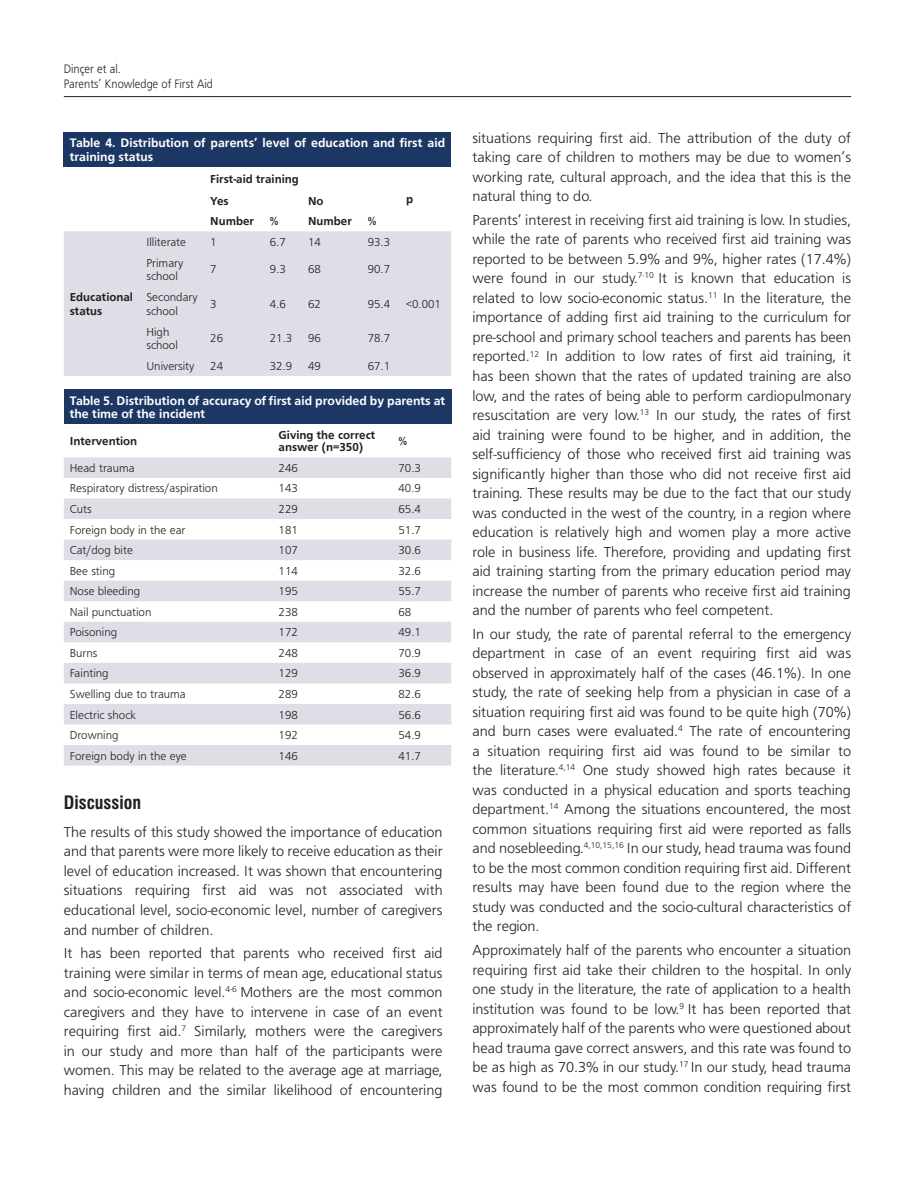
<style>
.page{position:relative;width:915px;height:1191px;background:#fff}
.page>*{position:absolute;margin:0;border:0;box-sizing:border-box;transform-origin:0 0}
.BUYUK_BASLIK{font:18px "Swiss Condensed Bold Tr";color:#231f20}
.YAZI{font:15px/19.5px "Frugal Normal Tr";color:#231f20;text-align:justify}
.TABLO-BASI{font:12.75px/13.5px "Frugal Bold Tr";color:#fff}
.t1{font:12.75px/15px "Frugal Normal Tr";color:#231f20;scale:.9 1}
.TABLO-YAZI{font:12px/14px "Frugal Normal Tr";color:#231f20}
.TABLO-YAZI-2{font:12px/14px "Frugal Bold Tr";color:#231f20}
.TABLO-ARA{font:12px/12.8px "Frugal Bold Tr";color:#231f20}
</style>
<div class="page">
<hr style="left:64px;top:96px;width:786px;height:1px;background:#231f20">
<div style="left:64px;top:132px;width:387px;height:34px;background:#1c3764"></div>
<div style="left:64px;top:231px;width:387px;height:145px;background:#dddee6"></div>
<div style="left:64px;top:389px;width:387px;height:35px;background:#1c3764"></div>
<svg style="left:64px;top:457px;width:387px;height:308px;fill:#dddee6"></svg>
<p class="t1" style="left:64px;top:61px;width:167px">Dinçer et al.<br>Parents’ Knowledge of First Aid</p>
<p class="TABLO-BASI" style="left:70px;top:136px;width:377px">Table 4. Distribution of parents’ level of education and first aid training status</p>
<p class="TABLO-YAZI-2" style="left:210px;top:171px;width:90px">First-aid training</p>
<p class="TABLO-YAZI-2" style="left:210px;top:194px;width:20px">Yes</p>
<p class="TABLO-YAZI-2" style="left:308px;top:194px;width:17px">No</p>
<p class="TABLO-YAZI-2" style="left:406px;top:192px;width:9px">p</p>
<p class="TABLO-YAZI-2" style="left:210px;top:214px;width:45px">Number</p>
<p class="TABLO-YAZI-2" style="left:270px;top:214px;width:10px">%</p>
<p class="TABLO-YAZI-2" style="left:308px;top:214px;width:45px">Number</p>
<p class="TABLO-YAZI-2" style="left:367px;top:214px;width:10px">%</p>
<p class="TABLO-YAZI" style="left:146px;top:235px;width:41px">Illiterate</p>
<p class="TABLO-YAZI" style="left:210px;top:235px;width:8px">1</p>
<p class="TABLO-YAZI" style="left:270px;top:235px;width:18px">6.7</p>
<p class="TABLO-YAZI" style="left:308px;top:235px;width:14px">14</p>
<p class="TABLO-YAZI" style="left:367px;top:235px;width:24px">93.3</p>
<p class="TABLO-YAZI" style="left:146px;top:255px;width:38px">Primary school</p>
<p class="TABLO-YAZI" style="left:210px;top:262px;width:8px">7</p>
<p class="TABLO-YAZI" style="left:270px;top:262px;width:18px">9.3</p>
<p class="TABLO-YAZI" style="left:308px;top:262px;width:14px">68</p>
<p class="TABLO-YAZI" style="left:367px;top:262px;width:24px">90.7</p>
<p class="TABLO-YAZI" style="left:146px;top:290px;width:53px">Secondary school</p>
<p class="TABLO-YAZI" style="left:210px;top:297px;width:8px">3</p>
<p class="TABLO-YAZI" style="left:270px;top:297px;width:18px">4.6</p>
<p class="TABLO-YAZI" style="left:308px;top:297px;width:14px">62</p>
<p class="TABLO-YAZI" style="left:367px;top:297px;width:24px">95.4</p>
<p class="TABLO-YAZI" style="left:146px;top:324px;width:33px">High school</p>
<p class="TABLO-YAZI" style="left:210px;top:331px;width:14px">26</p>
<p class="TABLO-YAZI" style="left:270px;top:331px;width:24px">21.3</p>
<p class="TABLO-YAZI" style="left:308px;top:331px;width:14px">96</p>
<p class="TABLO-YAZI" style="left:367px;top:331px;width:24px">78.7</p>
<p class="TABLO-YAZI" style="left:146px;top:359px;width:50px">University</p>
<p class="TABLO-YAZI" style="left:210px;top:359px;width:14px">24</p>
<p class="TABLO-YAZI" style="left:270px;top:359px;width:24px">32.9</p>
<p class="TABLO-YAZI" style="left:308px;top:359px;width:14px">49</p>
<p class="TABLO-YAZI" style="left:367px;top:359px;width:24px">67.1</p>
<p class="TABLO-BASI" style="left:70px;top:393px;width:377px">Table 5. Distribution of accuracy of first aid provided by parents at the time of the incident</p>
<p class="TABLO-ARA" style="left:70px;top:434px;width:69px">Intervention</p>
<p class="TABLO-ARA" style="left:278px;top:428px;width:98px">Giving the correct answer (n=350)</p>
<p class="TABLO-ARA" style="left:398px;top:434px;width:10px">%</p>
<p class="TABLO-YAZI" style="left:70px;top:461px;width:66px">Head trauma</p>
<p class="TABLO-YAZI" style="left:278px;top:461px;width:21px">246</p>
<p class="TABLO-YAZI" style="left:398px;top:461px;width:24px">70.3</p>
<p class="TABLO-YAZI" style="left:70px;top:481px;width:149px">Respiratory distress/aspiration</p>
<p class="TABLO-YAZI" style="left:278px;top:481px;width:21px">143</p>
<p class="TABLO-YAZI" style="left:398px;top:481px;width:24px">40.9</p>
<p class="TABLO-YAZI" style="left:70px;top:502px;width:23px">Cuts</p>
<p class="TABLO-YAZI" style="left:278px;top:502px;width:21px">229</p>
<p class="TABLO-YAZI" style="left:398px;top:502px;width:24px">65.4</p>
<p class="TABLO-YAZI" style="left:70px;top:522px;width:117px">Foreign body in the ear</p>
<p class="TABLO-YAZI" style="left:278px;top:522px;width:21px">181</p>
<p class="TABLO-YAZI" style="left:398px;top:522px;width:24px">51.7</p>
<p class="TABLO-YAZI" style="left:70px;top:543px;width:65px">Cat/dog bite</p>
<p class="TABLO-YAZI" style="left:278px;top:543px;width:21px">107</p>
<p class="TABLO-YAZI" style="left:398px;top:543px;width:24px">30.6</p>
<p class="TABLO-YAZI" style="left:70px;top:563px;width:47px">Bee sting</p>
<p class="TABLO-YAZI" style="left:278px;top:563px;width:21px">114</p>
<p class="TABLO-YAZI" style="left:398px;top:563px;width:24px">32.6</p>
<p class="TABLO-YAZI" style="left:70px;top:584px;width:72px">Nose bleeding</p>
<p class="TABLO-YAZI" style="left:278px;top:584px;width:21px">195</p>
<p class="TABLO-YAZI" style="left:398px;top:584px;width:24px">55.7</p>
<p class="TABLO-YAZI" style="left:70px;top:605px;width:83px">Nail punctuation</p>
<p class="TABLO-YAZI" style="left:278px;top:605px;width:21px">238</p>
<p class="TABLO-YAZI" style="left:398px;top:605px;width:14px">68</p>
<p class="TABLO-YAZI" style="left:70px;top:625px;width:49px">Poisoning</p>
<p class="TABLO-YAZI" style="left:278px;top:625px;width:21px">172</p>
<p class="TABLO-YAZI" style="left:398px;top:625px;width:24px">49.1</p>
<p class="TABLO-YAZI" style="left:70px;top:646px;width:29px">Burns</p>
<p class="TABLO-YAZI" style="left:278px;top:646px;width:21px">248</p>
<p class="TABLO-YAZI" style="left:398px;top:646px;width:24px">70.9</p>
<p class="TABLO-YAZI" style="left:70px;top:666px;width:41px">Fainting</p>
<p class="TABLO-YAZI" style="left:278px;top:666px;width:21px">129</p>
<p class="TABLO-YAZI" style="left:398px;top:666px;width:24px">36.9</p>
<p class="TABLO-YAZI" style="left:70px;top:687px;width:117px">Swelling due to trauma</p>
<p class="TABLO-YAZI" style="left:278px;top:687px;width:21px">289</p>
<p class="TABLO-YAZI" style="left:398px;top:687px;width:24px">82.6</p>
<p class="TABLO-YAZI" style="left:70px;top:707px;width:68px">Electric shock</p>
<p class="TABLO-YAZI" style="left:278px;top:707px;width:21px">198</p>
<p class="TABLO-YAZI" style="left:398px;top:707px;width:24px">56.6</p>
<p class="TABLO-YAZI" style="left:70px;top:728px;width:50px">Drowning</p>
<p class="TABLO-YAZI" style="left:278px;top:728px;width:21px">192</p>
<p class="TABLO-YAZI" style="left:398px;top:728px;width:24px">54.9</p>
<p class="TABLO-YAZI" style="left:70px;top:748px;width:118px">Foreign body in the eye</p>
<p class="TABLO-YAZI" style="left:278px;top:748px;width:21px">146</p>
<p class="TABLO-YAZI" style="left:398px;top:748px;width:24px">41.7</p>
<p class="TABLO-YAZI-2" style="left:70px;top:290px;width:65px">Educational status</p>
<p class="TABLO-YAZI" style="left:406px;top:297px;width:36px">&lt;0.001</p>
<p class="BUYUK_BASLIK" style="left:64px;top:791px;width:79px">Discussion</p>
<p class="YAZI" style="left:64px;top:822px;width:380px">The results of this study showed the importance of education and that parents were more likely to receive education as their level of education increased. It was shown that encountering situations requiring first aid was not associated with educational level, socio-economic level, number of caregivers and number of children.</p>
<p class="YAZI" style="left:64px;top:943px;width:380px">It has been reported that parents who received first aid training were similar in terms of mean age, educational status and socio-economic level.<sup>4-6</sup> Mothers are the most common caregivers and they have to intervene in case of an event requiring first aid.<sup>7</sup> Similarly, mothers were the caregivers in our study and more than half of the participants were women. This may be related to the average age at marriage, having children and the similar likelihood of encountering</p>
<p class="YAZI" style="left:472px;top:128px;width:380px">situations requiring first aid. The attribution of the duty of taking care of children to mothers may be due to women’s working rate, cultural approach, and the idea that this is the natural thing to do.</p>
<p class="YAZI" style="left:472px;top:210px;width:380px">Parents’ interest in receiving first aid training is low. In studies, while the rate of parents who received first aid training was reported to be between 5.9% and 9%, higher rates (17.4%) were found in our study.<sup>7-10</sup> It is known that education is related to low socio-economic status.<sup>11</sup> In the literature, the importance of adding first aid training to the curriculum for pre-school and primary school teachers and parents has been reported.<sup>12</sup> In addition to low rates of first aid training, it has been shown that the rates of updated training are also low, and the rates of being able to perform cardiopulmonary resuscitation are very low.<sup>13</sup> In our study, the rates of first aid training were found to be higher, and in addition, the self-sufficiency of those who received first aid training was significantly higher than those who did not receive first aid training. These results may be due to the fact that our study was conducted in the west of the country, in a region where education is relatively high and women play a more active role in business life. Therefore, providing and updating first aid training starting from the primary education period may increase the number of parents who receive first aid training and the number of parents who feel competent.</p>
<p class="YAZI" style="left:472px;top:624px;width:380px">In our study, the rate of parental referral to the emergency department in case of an event requiring first aid was observed in approximately half of the cases (46.1%). In one study, the rate of seeking help from a physician in case of a situation requiring first aid was found to be quite high (70%) and burn cases were evaluated.<sup>4</sup> The rate of encountering a situation requiring first aid was found to be similar to the literature.<sup>4,14</sup> One study showed high rates because it was conducted in a physical education and sports teaching department.<sup>14</sup> Among the situations encountered, the most common situations requiring first aid were reported as falls and nosebleeding.<sup>4,10,15,16</sup> In our study, head trauma was found to be the most common condition requiring first aid. Different results may have been found due to the region where the study was conducted and the socio-cultural characteristics of the region.</p>
<p class="YAZI" style="left:472px;top:940px;width:380px">Approximately half of the parents who encounter a situation requiring first aid take their children to the hospital. In only one study in the literature, the rate of application to a health institution was found to be low.<sup>9</sup> It has been reported that approximately half of the parents who were questioned about head trauma gave correct answers, and this rate was found to be as high as 70.3% in our study.<sup>17</sup> In our study, head trauma was found to be the most common condition requiring first</p>
</div>
